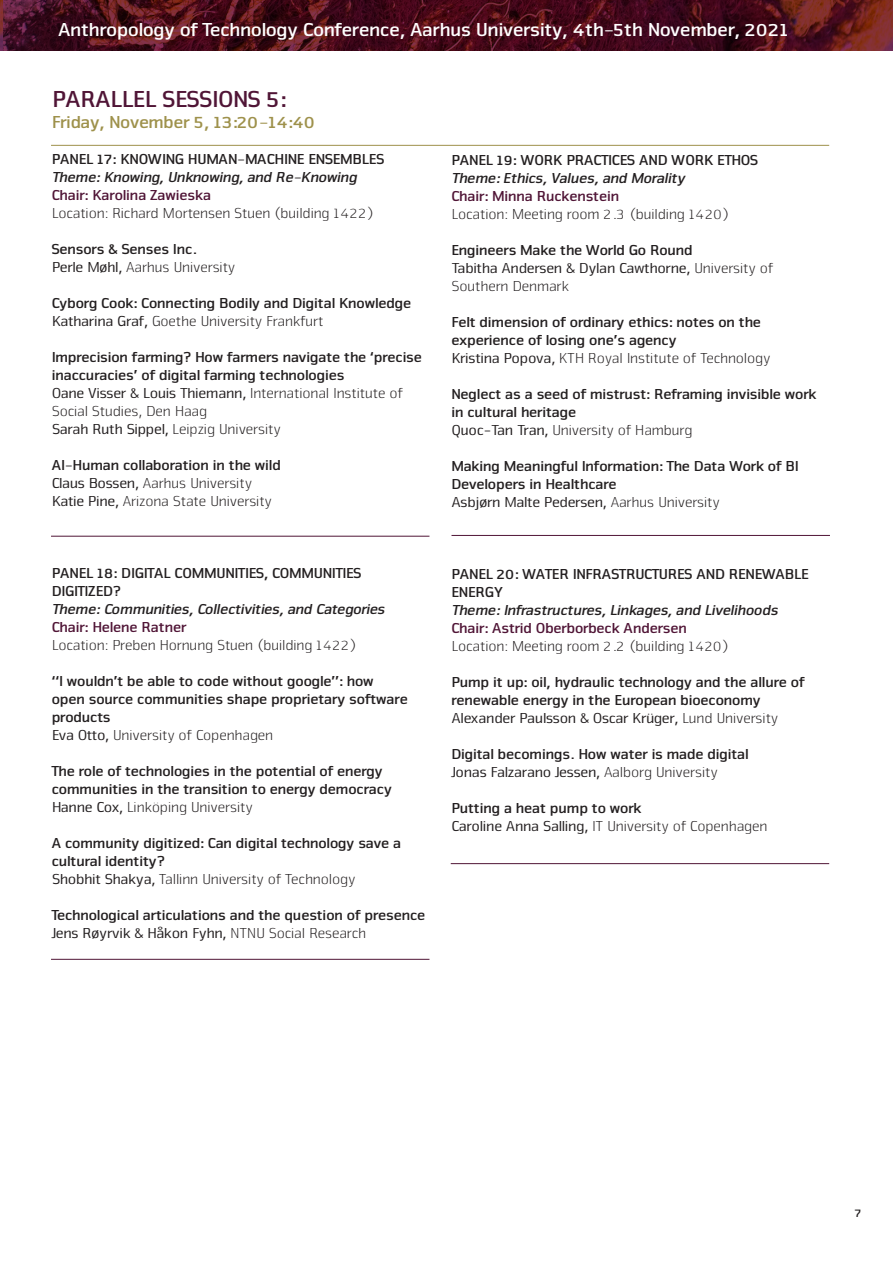
<style>
.page{position:relative;width:893px;height:1263px;background:#fff}
.page>*{position:absolute;margin:0;border:0;box-sizing:border-box;transform-origin:0 0}
.Brød_uden_deling{font:700 24px "Nuri";color:#501536}
.t1{font:700 19.5px "Nuri";color:#fff}
.Brød_uden_deling-2{font:700 18px "Nuri";color:#9e914b}
.Brød_uden_deling-3{font:700 15px/18px "Nuri";color:#231f20}
.Brød_uden_deling-4{font:300 15px/18px "Nuri";color:#231f20}
.Brød_uden_deling-5{font:15px/18px "Nuri";color:#231f20}
.Brød_uden_deling-6{font:italic 700 15px "Nuri";color:#231f20}
.Brød_uden_deling-7{font:700 15px "Nuri";color:#501536}
.t2{font:700 12px "Nuri";color:#231f20}
.s1{font-weight:400}
.s2{font-weight:300}
</style>
<div class="page">
<svg style="left:1px;top:0;width:892px;height:51px;background:#4b0f1b"></svg>
<img style="left:1px;top:0;width:1px;height:50px">
<hr style="left:0;top:0;width:1px;height:51px;background:#85335c">
<hr style="left:51px;top:536px;width:378px;height:1px;background:#501536">
<hr style="left:51px;top:959px;width:378px;height:1px;background:#501536">
<hr style="left:451px;top:863px;width:378px;height:1px;background:#501536">
<hr style="left:451px;top:535px;width:379px;height:1px;background:#501536">
<hr style="left:51px;top:145px;width:778px;height:1px;background:#9e914b">
<p class="t1" style="left:57px;top:18px;width:732px">Anthropology of Technology Conference, Aarhus University, 4th-5th November, 2021</p>
<p class="Brød_uden_deling" style="left:51px;top:84px;width:236px">PARALLEL SESSIONS 5:</p>
<p class="Brød_uden_deling-2" style="left:51px;top:111px;width:265px">Friday, November 5, 13:20-14:40</p>
<p class="Brød_uden_deling-3" style="left:51px;top:149px;width:334px">PANEL 17: KNOWING HUMAN-MACHINE ENSEMBLES</p>
<p class="Brød_uden_deling-6" style="left:51px;top:167px;width:306px">Theme: Knowing, Unknowing, and Re-Knowing</p>
<p class="Brød_uden_deling-7" style="left:51px;top:185px;width:161px">Chair: Karolina Zawieska</p>
<p class="Brød_uden_deling-4" style="left:51px;top:203px;width:323px">Location: Richard Mortensen Stuen (building 1422)</p>
<p class="Brød_uden_deling-3" style="left:51px;top:239px;width:147px">Sensors &amp; Senses Inc.</p>
<p class="Brød_uden_deling-4" style="left:51px;top:257px;width:185px"><span class="s1">Perle Møhl,</span> Aarhus University</p>
<p class="Brød_uden_deling-3" style="left:51px;top:293px;width:361px">Cyborg Cook: Connecting Bodily and Digital Knowledge</p>
<p class="Brød_uden_deling-4" style="left:51px;top:311px;width:273px"><span class="s1">Katharina Graf,</span> Goethe University Frankfurt</p>
<p class="Brød_uden_deling-3" style="left:51px;top:347px;width:372px">Imprecision farming? How farmers navigate the ‘precise inaccuracies’ of digital farming technologies</p>
<p class="Brød_uden_deling-4" style="left:51px;top:383px;width:352px"><span class="s1">Oane Visser &amp; Louis Thiemann,</span> International Institute of<br>Social Studies, Den Haag</p>
<p class="Brød_uden_deling-4" style="left:51px;top:419px;width:230px"><span class="s1">Sarah Ruth Sippel,</span> Leipzig University</p>
<p class="Brød_uden_deling-3" style="left:51px;top:455px;width:230px">AI-Human collaboration in the wild</p>
<p class="Brød_uden_deling-4" style="left:51px;top:473px;width:202px"><span class="s1">Claus Bossen,</span> Aarhus University</p>
<p class="Brød_uden_deling-4" style="left:51px;top:491px;width:222px"><span class="s1">Katie Pine,</span> Arizona State University</p>
<p class="Brød_uden_deling-3" style="left:51px;top:563px;width:311px">PANEL 18: DIGITAL COMMUNITIES, COMMUNITIES<br>DIGITIZED?</p>
<p class="Brød_uden_deling-6" style="left:51px;top:599px;width:335px">Theme: Communities, Collectivities, and Categories</p>
<p class="Brød_uden_deling-7" style="left:51px;top:617px;width:136px">Chair: Helene Ratner</p>
<p class="Brød_uden_deling-4" style="left:51px;top:635px;width:306px">Location: Preben Hornung Stuen (building 1422)</p>
<p class="Brød_uden_deling-3" style="left:51px;top:671px;width:357px">“I wouldn’t be able to code without google”: how open source communities shape proprietary software products</p>
<p class="Brød_uden_deling-4" style="left:51px;top:725px;width:223px"><span class="s1">Eva Otto,</span> University of Copenhagen</p>
<p class="Brød_uden_deling-3" style="left:51px;top:761px;width:342px">The role of technologies in the potential of energy communities in the transition to energy democracy</p>
<p class="Brød_uden_deling-4" style="left:51px;top:797px;width:202px"><span class="s1">Hanne Cox,</span> Linköping University</p>
<p class="Brød_uden_deling-3" style="left:51px;top:833px;width:351px">A community digitized: Can digital technology save a cultural identity?</p>
<p class="Brød_uden_deling-4" style="left:51px;top:869px;width:305px"><span class="s1">Shobhit Shakya,</span> Tallinn University of Technology</p>
<p class="Brød_uden_deling-3" style="left:51px;top:905px;width:375px">Technological articulations and the question of presence</p>
<p class="Brød_uden_deling-5" style="left:51px;top:923px;width:316px">Jens Røyrvik &amp; Håkon Fyhn, <span class="s2">NTNU Social Research</span></p>
<p class="Brød_uden_deling-3" style="left:451px;top:150px;width:308px">PANEL 19: WORK PRACTICES AND WORK ETHOS</p>
<p class="Brød_uden_deling-6" style="left:451px;top:169px;width:235px">Theme: Ethics, Values, and Morality</p>
<p class="Brød_uden_deling-7" style="left:451px;top:187px;width:169px">Chair: Minna Ruckenstein</p>
<p class="Brød_uden_deling-4" style="left:451px;top:204px;width:279px">Location: Meeting room 2.3 (building 1420)</p>
<p class="Brød_uden_deling-3" style="left:451px;top:240px;width:243px">Engineers Make the World Go Round</p>
<p class="Brød_uden_deling-5" style="left:451px;top:258px;width:323px">Tabitha Andersen &amp; Dylan Cawthorne, <span class="s2">University of<br>Southern Denmark</span></p>
<p class="Brød_uden_deling-3" style="left:451px;top:312px;width:311px">Felt dimension of ordinary ethics: notes on the experience of losing one’s agency</p>
<p class="Brød_uden_deling-4" style="left:451px;top:348px;width:320px"><span class="s1">Kristina Popova,</span> KTH Royal Institute of Technology</p>
<p class="Brød_uden_deling-3" style="left:451px;top:384px;width:366px">Neglect as a seed of mistrust: Reframing invisible work in cultural heritage</p>
<p class="Brød_uden_deling-4" style="left:451px;top:420px;width:242px"><span class="s1">Quoc-Tan Tran,</span> University of Hamburg</p>
<p class="Brød_uden_deling-3" style="left:451px;top:456px;width:349px">Making Meaningful Information: The Data Work of BI<br>Developers in Healthcare</p>
<p class="Brød_uden_deling-5" style="left:451px;top:492px;width:270px">Asbjørn Malte Pedersen, <span class="s2">Aarhus University</span></p>
<p class="Brød_uden_deling-3" style="left:451px;top:564px;width:359px">PANEL 20: WATER INFRASTRUCTURES AND RENEWABLE<br>ENERGY</p>
<p class="Brød_uden_deling-6" style="left:451px;top:601px;width:328px">Theme: Infrastructures, Linkages, and Livelihoods</p>
<p class="Brød_uden_deling-7" style="left:451px;top:619px;width:237px">Chair: Astrid Oberborbeck Andersen</p>
<p class="Brød_uden_deling-4" style="left:451px;top:636px;width:278px">Location: Meeting room 2.2 (building 1420)</p>
<p class="Brød_uden_deling-3" style="left:451px;top:672px;width:355px">Pump it up: oil, hydraulic technology and the allure of renewable energy in the European bioeconomy</p>
<p class="Brød_uden_deling-5" style="left:451px;top:708px;width:328px">Alexander Paulsson &amp; Oscar Krüger, <span class="s2">Lund University</span></p>
<p class="Brød_uden_deling-3" style="left:451px;top:744px;width:299px">Digital becomings. How water is made digital</p>
<p class="Brød_uden_deling-5" style="left:451px;top:762px;width:268px">Jonas Falzarano Jessen, <span class="s2">Aalborg University</span></p>
<p class="Brød_uden_deling-3" style="left:451px;top:798px;width:191px">Putting a heat pump to work</p>
<p class="Brød_uden_deling-4" style="left:451px;top:816px;width:317px"><span class="s1">Caroline Anna Salling,</span> IT University of Copenhagen</p>
<p class="t2" style="left:854px;top:1206px;width:8px">7</p>
</div>
